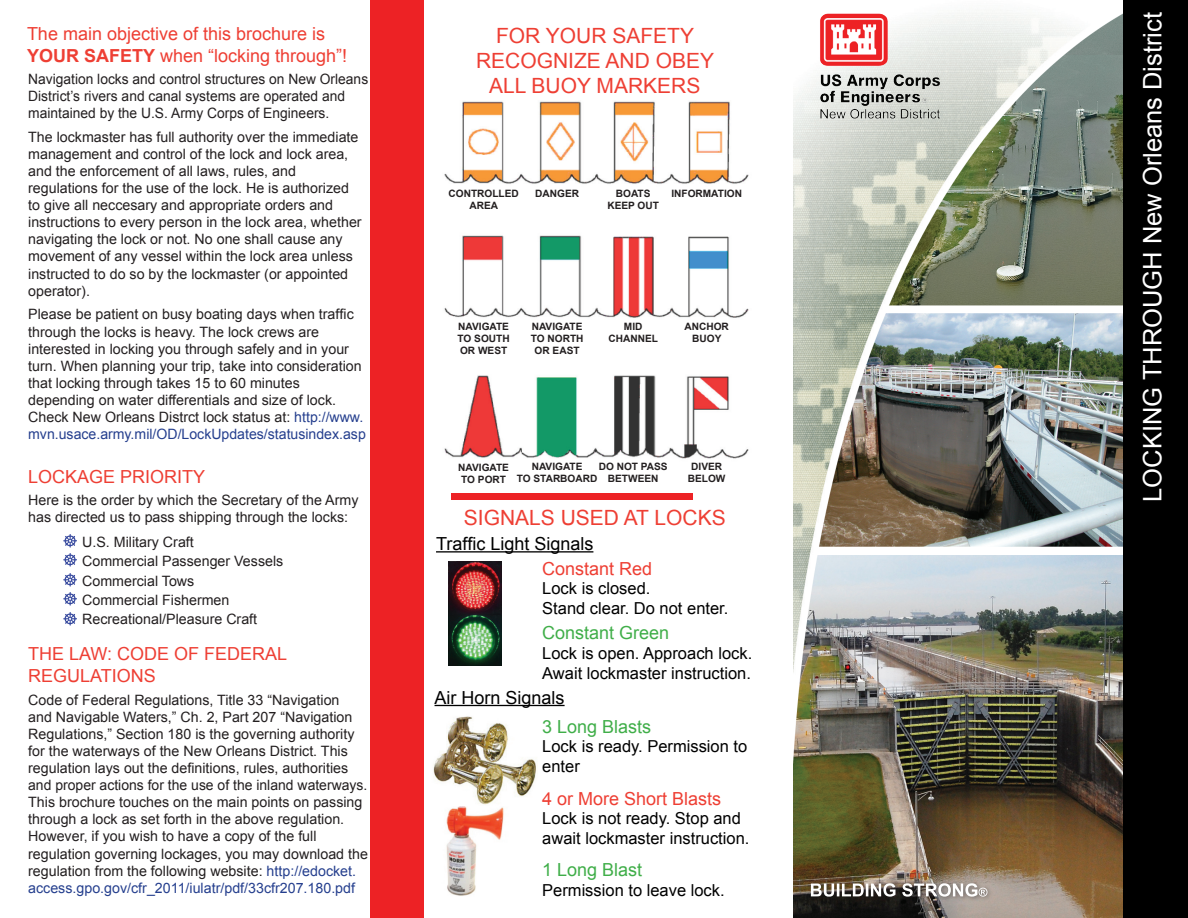
<style>
.page{position:relative;width:1188px;height:918px;background:#fff}
.page>*{position:absolute;margin:0;border:0;box-sizing:border-box;transform-origin:0 0}
.t1{font:25.5px "Arial";color:#fff}
.t2{font:21px/25.2px "Arial";color:#ee3f34;text-align:center}
.t3{font:18px/21.6px "Arial";color:#ee3f34}
.t4{font:18px "Arial";color:#40ae49}
.t5{font:18px "Arial";color:#000}
.t6{font:16.5px/19.8px "Arial";color:#000}
.t7{font:14.25px/17.1px "Arial";color:#231f20}
.t8{font:700 10.2px/12.1px "Arial";color:#231f20;text-align:center}
.s1{font-weight:700}
.s2{color:#253f8e}
</style>
<div class="page">
<img style="left:793px;top:905px;width:330px;height:13px">
<img style="left:793px;top:13px;width:330px;height:892px">
<div style="left:370px;top:0;width:54px;height:918px;background:#ed2225"></div>
<div style="left:1123px;top:0;width:65px;height:918px;background:#000"></div>
<div style="left:452px;top:493px;width:241px;height:7px;background:#ed2225"></div>
<div style="left:807px;top:880px;width:186px;height:22px;background:#231f20;opacity:.5"></div>
<svg style="left:811px;top:883px;width:177px;height:14px"></svg>
<img style="left:793px;top:13px;width:175px;height:119px">
<img style="left:444px;top:101px;width:305px;height:358px">
<img style="left:448px;top:562px;width:54px;height:103px">
<img style="left:446px;top:806px;width:58px;height:90px">
<img style="left:433px;top:716px;width:104px;height:89px">
<hr style="left:436px;top:551px;width:157px;height:2px;background:#000">
<hr style="left:435px;top:705px;width:130px;height:1px;background:#000">
<svg style="left:63px;top:534px;width:13px;height:13px"></svg>
<svg style="left:63px;top:612px;width:13px;height:13px"></svg>
<svg style="left:63px;top:593px;width:13px;height:13px"></svg>
<svg style="left:63px;top:573px;width:13px;height:13px"></svg>
<svg style="left:63px;top:554px;width:13px;height:13px"></svg>
<p class="t3" style="left:27px;top:23px;width:322px">The main objective of this brochure is<br><span class="s1">YOUR SAFETY</span> when “locking through”!</p>
<p class="t7" style="left:28px;top:70px;width:342px">Navigation locks and control structures on New Orleans<br>District’s rivers and canal systems are operated and maintained by the U.S. Army Corps of Engineers.</p>
<p class="t7" style="left:28px;top:128px;width:335px">The lockmaster has full authority over the immediate management and control of the lock and lock area, and the enforcement of all laws, rules, and regulations for the use of the lock. He is authorized to give all neccesary and appropriate orders and instructions to every person in the lock area, whether navigating the lock or not. No one shall cause any movement of any vessel within the lock area unless instructed to do so by the lockmaster (or appointed operator).</p>
<p class="t7" style="left:28px;top:306px;width:339px">Please be patient on busy boating days when traffic through the locks is heavy. The lock crews are interested in locking you through safely and in your turn. When planning your trip, take into consideration that locking through takes 15 to 60 minutes depending on water differentials and size of lock.<br>Check New Orleans Distrct lock status at: <span class="s2">http://www. mvn.usace.army.mil/OD/LockUpdates/statusindex.asp</span></p>
<p class="t3" style="left:28px;top:467px;width:179px">LOCKAGE PRIORITY</p>
<p class="t7" style="left:28px;top:492px;width:332px">Here is the order by which the Secretary of the Army has directed us to pass shipping through the locks:</p>
<p class="t7" style="left:82px;top:533px;width:203px;line-height:19.2px">U.S. Military Craft<br>Commercial Passenger Vessels<br>Commercial Tows<br>Commercial Fishermen<br>Recreational/Pleasure Craft</p>
<p class="t3" style="left:28px;top:644px;width:261px">THE LAW: CODE OF FEDERAL<br>REGULATIONS</p>
<p class="t7" style="left:28px;top:691px;width:341px">Code of Federal Regulations, Title 33 “Navigation<br>and Navigable Waters,” Ch. 2, Part 207 “Navigation Regulations,” Section 180 is the governing authority for the waterways of the New Orleans District. This regulation lays out the definitions, rules, authorities and proper actions for the use of the inland waterways.<br>This brochure touches on the main points on passing through a lock as set forth in the above regulation.<br>However, if you wish to have a copy of the full regulation governing lockages, you may download the regulation from the following website: <span class="s2">http://edocket. access.gpo.gov/cfr_2011/iulatr/pdf/33cfr207.180.pdf</span></p>
<h2 class="t2" style="left:476px;top:23px;width:240px">FOR YOUR SAFETY<br>RECOGNIZE AND OBEY<br>ALL BUOY MARKERS</h2>
<p class="t8" style="left:449px;top:187px;width:72px">CONTROLLED<br>AREA</p>
<p class="t8" style="left:535px;top:187px;width:45px">DANGER</p>
<p class="t8" style="left:607px;top:187px;width:53px">BOATS<br>KEEP OUT</p>
<p class="t8" style="left:671px;top:187px;width:72px">INFORMATION</p>
<p class="t8" style="left:458px;top:321px;width:54px;text-align:justify">NAVIGATE TO SOUTH OR WEST</p>
<p class="t8" style="left:531px;top:321px;width:54px">NAVIGATE<br>TO NORTH<br>OR EAST</p>
<p class="t8" style="left:609px;top:321px;width:51px">MID<br>CHANNEL</p>
<p class="t8" style="left:684px;top:321px;width:46px">ANCHOR<br>BUOY</p>
<p class="t8" style="left:458px;top:462px;width:52px;text-align:left">NAVIGATE<br>TO PORT</p>
<p class="t8" style="left:517px;top:460px;width:82px">NAVIGATE<br>TO STARBOARD</p>
<p class="t8" style="left:599px;top:460px;width:71px">DO NOT PASS<br>BETWEEN</p>
<p class="t8" style="left:688px;top:460px;width:39px">DIVER<br>BELOW</p>
<h2 class="t2" style="left:464px;top:506px;width:263px">SIGNALS USED AT LOCKS</h2>
<p class="t5" style="left:436px;top:532px;width:159px">Traffic Light Signals</p>
<p class="t3" style="left:542px;top:558px;width:112px">Constant Red</p>
<p class="t6" style="left:542px;top:579px;width:188px">Lock is closed.<br>Stand clear. Do not enter.</p>
<p class="t4" style="left:542px;top:621px;width:129px">Constant Green</p>
<p class="t6" style="left:542px;top:643px;width:212px">Lock is open. Approach lock.<br>Await lockmaster instruction.</p>
<p class="t5" style="left:435px;top:685px;width:132px">Air Horn Signals</p>
<p class="t4" style="left:542px;top:715px;width:111px">3 Long Blasts</p>
<p class="t6" style="left:542px;top:737px;width:207px">Lock is ready. Permission to enter</p>
<p class="t3" style="left:542px;top:788px;width:181px">4 or More Short Blasts</p>
<p class="t6" style="left:542px;top:809px;width:209px">Lock is not ready. Stop and await lockmaster instruction.</p>
<p class="t4" style="left:542px;top:858px;width:102px">1 Long Blast</p>
<p class="t6" style="left:542px;top:881px;width:184px">Permission to leave lock.</p>
<h1 class="t1" style="left:1136px;top:502px;width:491px;rotate:-90deg">LOCKING THROUGH New Orleans District</h1>
</div>
